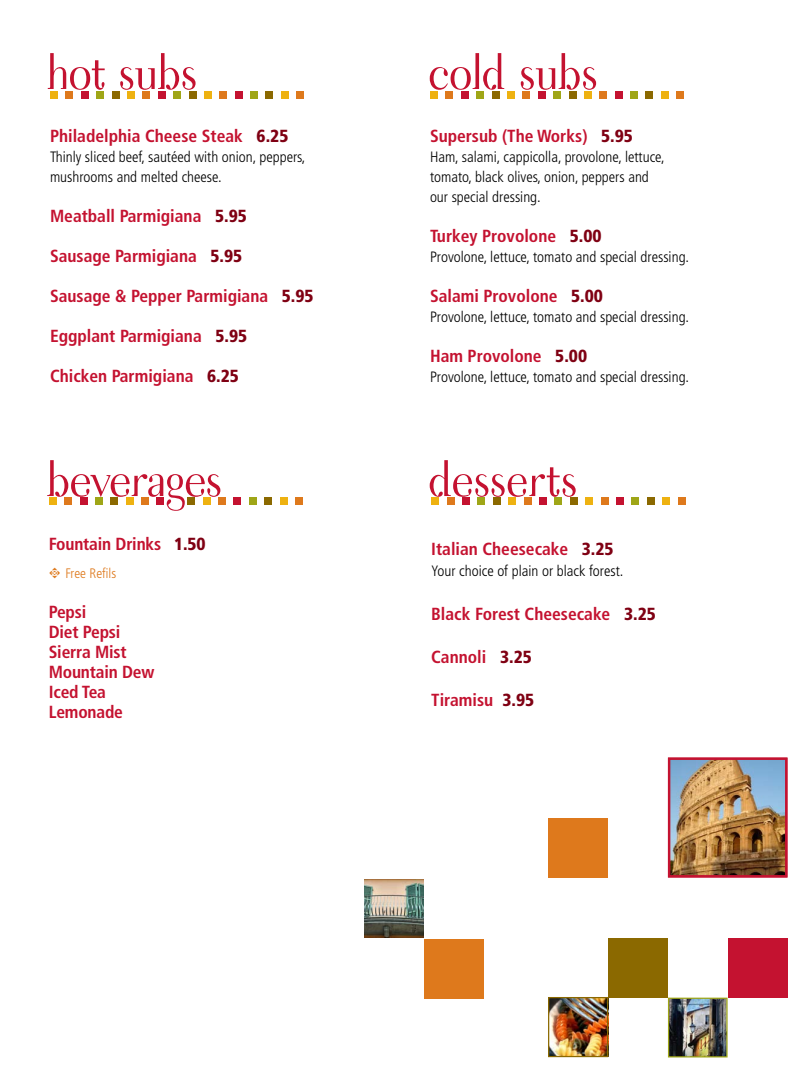
<style>
.page{position:relative;width:810px;height:1080px;background:#fff}
.page>*{position:absolute;margin:0;border:0;box-sizing:border-box;transform-origin:0 0}
.t1{font:50px "Nigma";letter-spacing:-.035em;color:#c41230}
.t2{font:700 condensed 17.5px/20px "Frutiger";color:#c41230}
.t3{font:300 condensed 15px/20px "Frutiger";color:#000}
.t4{font:300 condensed 13.75px "Frutiger";color:#de791c}
.s1{font-weight:900;color:#7f0013}
.s2{font-family:"Type Embellishments One Plain";font-weight:400;font-stretch:normal;font-size:15px}
</style>
<div class="page">
<img style="left:671px;top:761px;width:113px;height:114px">
<img style="left:670px;top:1000px;width:56px;height:56px">
<div style="left:668px;top:998px;width:60px;height:60px;border:1px solid #9fa617"></div>
<img style="left:550px;top:999px;width:56px;height:56px">
<div style="left:548px;top:997px;width:60px;height:60px;border:1px solid #8b6900"></div>
<div style="left:728px;top:938px;width:60px;height:60px;background:#c41230"></div>
<div style="left:608px;top:938px;width:60px;height:60px;background:#8b6900"></div>
<div style="left:548px;top:818px;width:60px;height:60px;background:#de791c"></div>
<div style="left:668px;top:758px;width:119px;height:120px;border:2px solid #c41230"></div>
<img style="left:364px;top:879px;width:59px;height:59px">
<div style="left:424px;top:939px;width:60px;height:59px;background:#de791c"></div>
<div style="left:678px;top:497px;width:7px;height:8px;background:#de791c"></div>
<div style="left:631px;top:497px;width:8px;height:8px;background:#9fa617"></div>
<div style="left:616px;top:498px;width:8px;height:7px;background:#c41230"></div>
<div style="left:647px;top:497px;width:8px;height:8px;background:#8b6900"></div>
<div style="left:662px;top:497px;width:8px;height:8px;background:#eeb211"></div>
<div style="left:601px;top:497px;width:7px;height:8px;background:#de791c"></div>
<div style="left:585px;top:497px;width:8px;height:8px;background:#eeb211"></div>
<div style="left:554px;top:497px;width:8px;height:8px;background:#9fa617"></div>
<div style="left:539px;top:498px;width:8px;height:7px;background:#c41230"></div>
<div style="left:570px;top:497px;width:8px;height:8px;background:#8b6900"></div>
<div style="left:524px;top:497px;width:7px;height:8px;background:#de791c"></div>
<div style="left:508px;top:497px;width:8px;height:8px;background:#eeb211"></div>
<div style="left:477px;top:497px;width:8px;height:8px;background:#9fa617"></div>
<div style="left:462px;top:498px;width:8px;height:7px;background:#c41230"></div>
<div style="left:493px;top:497px;width:8px;height:8px;background:#8b6900"></div>
<div style="left:447px;top:497px;width:7px;height:8px;background:#de791c"></div>
<div style="left:431px;top:497px;width:8px;height:8px;background:#eeb211"></div>
<div style="left:295px;top:497px;width:8px;height:8px;background:#de791c"></div>
<div style="left:249px;top:497px;width:8px;height:8px;background:#9fa617"></div>
<div style="left:234px;top:498px;width:7px;height:7px;background:#c41230"></div>
<div style="left:264px;top:497px;width:8px;height:8px;background:#8b6900"></div>
<div style="left:280px;top:497px;width:8px;height:8px;background:#eeb211"></div>
<div style="left:218px;top:497px;width:8px;height:8px;background:#de791c"></div>
<div style="left:203px;top:497px;width:8px;height:8px;background:#eeb211"></div>
<div style="left:157px;top:498px;width:7px;height:7px;background:#c41230"></div>
<div style="left:187px;top:497px;width:8px;height:8px;background:#8b6900"></div>
<div style="left:141px;top:497px;width:8px;height:8px;background:#de791c"></div>
<div style="left:126px;top:497px;width:8px;height:8px;background:#eeb211"></div>
<div style="left:95px;top:497px;width:8px;height:8px;background:#9fa617"></div>
<div style="left:80px;top:498px;width:7px;height:7px;background:#c41230"></div>
<div style="left:110px;top:497px;width:8px;height:8px;background:#8b6900"></div>
<div style="left:64px;top:497px;width:8px;height:8px;background:#de791c"></div>
<div style="left:49px;top:497px;width:8px;height:8px;background:#eeb211"></div>
<div style="left:296px;top:91px;width:8px;height:8px;background:#de791c"></div>
<div style="left:250px;top:91px;width:8px;height:8px;background:#9fa617"></div>
<div style="left:235px;top:91px;width:8px;height:8px;background:#c41230"></div>
<div style="left:266px;top:91px;width:7px;height:8px;background:#8b6900"></div>
<div style="left:281px;top:91px;width:8px;height:8px;background:#eeb211"></div>
<div style="left:219px;top:91px;width:8px;height:8px;background:#de791c"></div>
<div style="left:204px;top:91px;width:8px;height:8px;background:#eeb211"></div>
<div style="left:173px;top:91px;width:8px;height:8px;background:#9fa617"></div>
<div style="left:158px;top:91px;width:8px;height:8px;background:#c41230"></div>
<div style="left:189px;top:91px;width:7px;height:8px;background:#8b6900"></div>
<div style="left:143px;top:91px;width:7px;height:8px;background:#de791c"></div>
<div style="left:127px;top:91px;width:8px;height:8px;background:#eeb211"></div>
<div style="left:96px;top:91px;width:8px;height:8px;background:#9fa617"></div>
<div style="left:81px;top:91px;width:8px;height:8px;background:#c41230"></div>
<div style="left:112px;top:91px;width:7px;height:8px;background:#8b6900"></div>
<div style="left:66px;top:91px;width:7px;height:8px;background:#de791c"></div>
<div style="left:50px;top:91px;width:8px;height:8px;background:#eeb211"></div>
<div style="left:676px;top:91px;width:8px;height:8px;background:#de791c"></div>
<div style="left:630px;top:91px;width:8px;height:8px;background:#9fa617"></div>
<div style="left:615px;top:91px;width:8px;height:8px;background:#c41230"></div>
<div style="left:646px;top:91px;width:7px;height:8px;background:#8b6900"></div>
<div style="left:661px;top:91px;width:8px;height:8px;background:#eeb211"></div>
<div style="left:599px;top:91px;width:8px;height:8px;background:#de791c"></div>
<div style="left:584px;top:91px;width:8px;height:8px;background:#eeb211"></div>
<div style="left:553px;top:91px;width:8px;height:8px;background:#9fa617"></div>
<div style="left:538px;top:91px;width:8px;height:8px;background:#c41230"></div>
<div style="left:569px;top:91px;width:7px;height:8px;background:#8b6900"></div>
<div style="left:523px;top:91px;width:7px;height:8px;background:#de791c"></div>
<div style="left:507px;top:91px;width:8px;height:8px;background:#eeb211"></div>
<div style="left:476px;top:91px;width:8px;height:8px;background:#9fa617"></div>
<div style="left:461px;top:91px;width:8px;height:8px;background:#c41230"></div>
<div style="left:492px;top:91px;width:7px;height:8px;background:#8b6900"></div>
<div style="left:446px;top:91px;width:7px;height:8px;background:#de791c"></div>
<div style="left:430px;top:91px;width:8px;height:8px;background:#eeb211"></div>
<h1 class="t1" style="left:45px;top:45px;width:154px">hot subs</h1>
<h1 class="t1" style="left:428px;top:45px;width:172px">cold subs</h1>
<p class="t2" style="left:50px;top:126px;width:240px">Philadelphia Cheese Steak <span class="s1">6.25</span></p>
<p class="t3" style="left:50px;top:147px;width:257px">Thinly sliced beef, sautéed with onion, peppers, mushrooms and melted cheese.</p>
<p class="t2" style="left:50px;top:206px;width:198px">Meatball Parmigiana <span class="s1">5.95</span></p>
<p class="t2" style="left:50px;top:246px;width:194px">Sausage Parmigiana <span class="s1">5.95</span></p>
<p class="t2" style="left:50px;top:286px;width:265px">Sausage &amp; Pepper Parmigiana <span class="s1">5.95</span></p>
<p class="t2" style="left:50px;top:326px;width:199px">Eggplant Parmigiana <span class="s1">5.95</span></p>
<p class="t2" style="left:50px;top:366px;width:191px">Chicken Parmigiana <span class="s1">6.25</span></p>
<p class="t2" style="left:430px;top:126px;width:205px">Supersub (The Works) <span class="s1">5.95</span></p>
<p class="t3" style="left:430px;top:147px;width:236px">Ham, salami, cappicolla, provolone, lettuce, tomato, black olives, onion, peppers and our special dressing.</p>
<p class="t2" style="left:430px;top:226px;width:173px">Turkey Provolone <span class="s1">5.00</span></p>
<p class="t3" style="left:430px;top:247px;width:261px">Provolone, lettuce, tomato and special dressing.</p>
<p class="t2" style="left:430px;top:286px;width:175px">Salami Provolone <span class="s1">5.00</span></p>
<p class="t3" style="left:430px;top:307px;width:261px">Provolone, lettuce, tomato and special dressing.</p>
<p class="t2" style="left:430px;top:346px;width:159px">Ham Provolone <span class="s1">5.00</span></p>
<p class="t3" style="left:430px;top:367px;width:261px">Provolone, lettuce, tomato and special dressing.</p>
<h1 class="t1" style="left:45px;top:452px;width:179px">beverages</h1>
<p class="t2" style="left:49px;top:534px;width:158px">Fountain Drinks <span class="s1">1.50</span></p>
<p class="t4" style="left:49px;top:566px;width:69px"><span class="s2">t</span> Free Refils</p>
<p class="t2" style="left:49px;top:602px;width:107px">Pepsi<br>Diet Pepsi<br>Sierra Mist<br>Mountain Dew<br>Iced Tea<br>Lemonade</p>
<h1 class="t1" style="left:428px;top:452px;width:151px">desserts</h1>
<p class="t2" style="left:431px;top:539px;width:184px">Italian Cheesecake <span class="s1">3.25</span></p>
<p class="t3" style="left:431px;top:561px;width:194px">Your choice of plain or black forest.</p>
<p class="t2" style="left:431px;top:604px;width:226px">Black Forest Cheesecake <span class="s1">3.25</span></p>
<p class="t2" style="left:431px;top:647px;width:102px">Cannoli <span class="s1">3.25</span></p>
<p class="t2" style="left:431px;top:690px;width:105px">Tiramisu <span class="s1">3.95</span></p>
</div>
